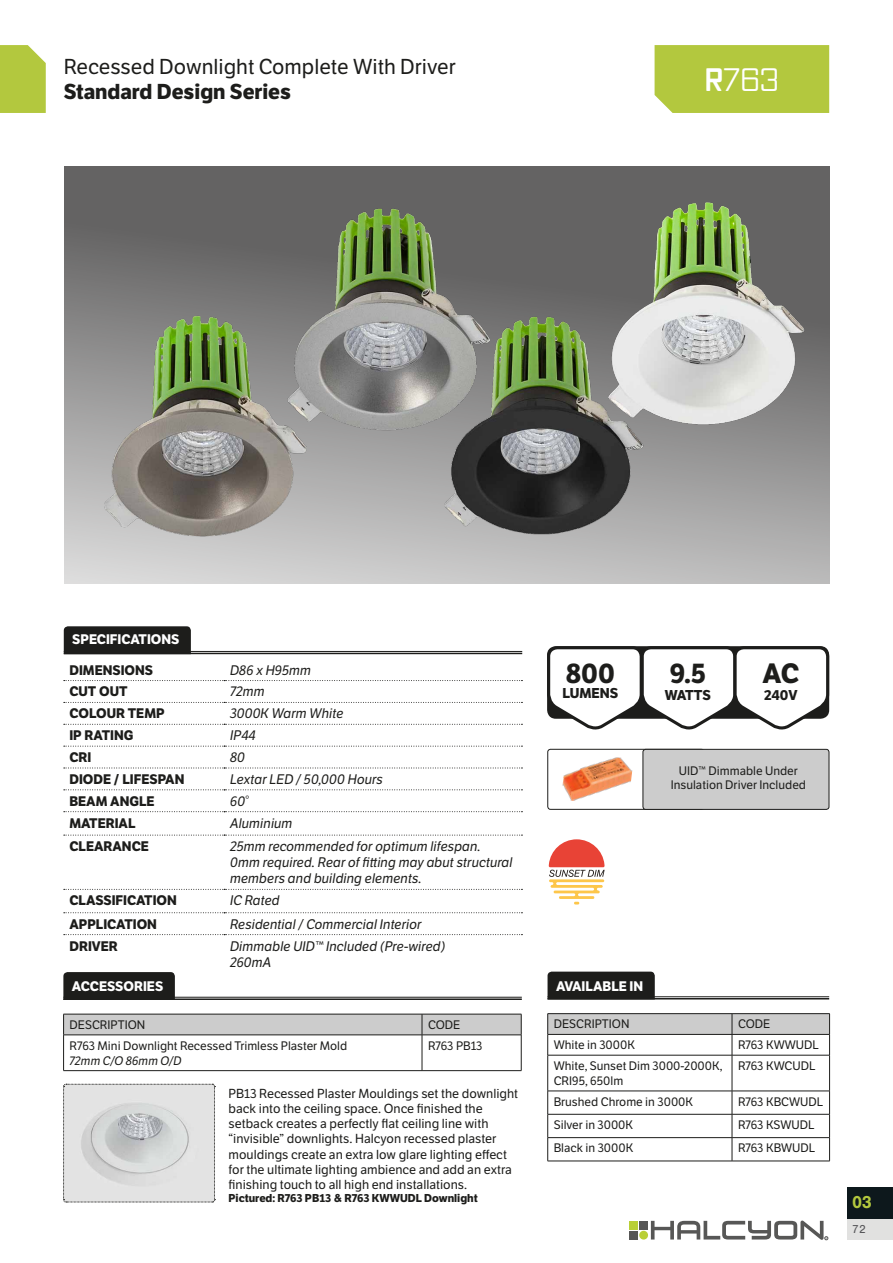
<style>
.page{position:relative;width:893px;height:1263px;background:#fff}
.page>*{position:absolute;margin:0;border:0;box-sizing:border-box;transform-origin:0 0}
.t1{font:31.5px "Vox Round";color:#fff}
.t2{font:700 27.15px "LFT Etica";color:#1d1d1b}
.t3{font:21px "LFT Etica";color:#1d1d1b}
.t4{font:700 21px "LFT Etica";color:#1d1d1b}
.t5{font:700 18px "Nimbus San";color:#b3c83e}
.t6{font:700 13.95px "LFT Etica";color:#1d1d1b}
.t7{font:italic 13.5px/16.2px "LFT Etica";color:#1d1d1b}
.t8{font:700 13.5px "LFT Etica";color:#1d1d1b}
.t9{font:700 13.5px "LFT Etica";color:#fff}
.t10{font:12.75px/15.3px "LFT Etica";color:#1d1d1b}
.t11{font:12px/15px "LFT Etica";color:#1d1d1b}
.t12{font:italic 12px "LFT Etica";color:#1d1d1b}
.t13{font:12px "Nimbus San";color:#57575a}
.t14{font:700 11.1px "LFT Etica";color:#1d1d1b}
.s1{font-weight:700}
</style>
<div class="page">
<div style="left:655px;top:45px;width:174px;height:68px;background:#b3c83e"></div>
<svg style="left:0;top:45px;width:46px;height:68px;background:#b7cb49"></svg>
<div style="left:629px;top:1231px;width:9px;height:8px;background:#575756"></div>
<div style="left:629px;top:1221px;width:9px;height:8px;background:#b9cf36"></div>
<div style="left:639px;top:1221px;width:9px;height:8px;background:#575756"></div>
<div style="left:639px;top:1231px;width:9px;height:8px;background:#b9cf36;border-radius:50%"></div>
<svg style="left:651px;top:1220px;width:177px;height:20px"></svg>
<div style="left:847px;top:1218px;width:46px;height:22px;background:#e1e1e0"></div>
<div style="left:847px;top:1187px;width:46px;height:31px;background:#0d181c"></div>
<svg style="left:64px;top:166px;width:765px;height:418px;background:#939393"></svg>
<hr style="left:547px;top:1013px;width:185px;height:1px;background:#1d1d1b">
<hr style="left:732px;top:1013px;width:98px;height:1px;background:#1d1d1b">
<svg style="left:547px;top:1014px;width:283px;height:41px"></svg>
<hr style="left:547px;top:1055px;width:185px;height:1px;background:#1d1d1b">
<hr style="left:547px;top:1055px;width:1px;height:36px;background:#1d1d1b">
<hr style="left:732px;top:1055px;width:98px;height:1px;background:#1d1d1b">
<hr style="left:732px;top:1055px;width:1px;height:36px;background:#1d1d1b">
<hr style="left:829px;top:1055px;width:1px;height:36px;background:#1d1d1b">
<hr style="left:547px;top:1091px;width:185px;height:1px;background:#1d1d1b">
<hr style="left:732px;top:1091px;width:98px;height:1px;background:#1d1d1b">
<hr style="left:547px;top:1114px;width:185px;height:1px;background:#1d1d1b">
<hr style="left:732px;top:1114px;width:98px;height:1px;background:#1d1d1b">
<hr style="left:547px;top:1137px;width:185px;height:1px;background:#1d1d1b">
<svg style="left:547px;top:1091px;width:1px;height:70px"></svg>
<hr style="left:732px;top:1137px;width:98px;height:1px;background:#1d1d1b">
<svg style="left:732px;top:1091px;width:1px;height:70px"></svg>
<svg style="left:829px;top:1091px;width:1px;height:70px"></svg>
<hr style="left:547px;top:1161px;width:185px;height:1px;background:#1d1d1b">
<hr style="left:732px;top:1161px;width:98px;height:1px;background:#1d1d1b">
<svg style="left:64px;top:680px;width:458px;height:1px"></svg>
<svg style="left:64px;top:702px;width:458px;height:1px"></svg>
<svg style="left:64px;top:724px;width:458px;height:1px"></svg>
<svg style="left:64px;top:746px;width:458px;height:1px"></svg>
<svg style="left:64px;top:768px;width:458px;height:1px"></svg>
<svg style="left:64px;top:789px;width:458px;height:1px"></svg>
<svg style="left:64px;top:811px;width:458px;height:1px"></svg>
<svg style="left:64px;top:835px;width:458px;height:1px"></svg>
<svg style="left:64px;top:889px;width:458px;height:1px"></svg>
<svg style="left:64px;top:912px;width:458px;height:1px"></svg>
<svg style="left:64px;top:934px;width:458px;height:1px"></svg>
<img style="left:272px;top:187px;width:225px;height:267px">
<img style="left:83px;top:289px;width:227px;height:268px">
<img style="left:589px;top:176px;width:241px;height:267px">
<svg style="left:547px;top:646px;width:283px;height:84px"></svg>
<img style="left:427px;top:292px;width:226px;height:258px">
<div style="left:547px;top:972px;width:108px;height:26px;background:#1d1d1b"></div>
<hr style="left:547px;top:996px;width:282px;height:1px;background:#1d1d1b">
<hr style="left:547px;top:998px;width:282px;height:1px;background:#1d1d1b">
<div style="left:64px;top:626px;width:127px;height:27px;background:#1d1d1b"></div>
<hr style="left:64px;top:651px;width:458px;height:1px;background:#1d1d1b">
<hr style="left:64px;top:653px;width:458px;height:1px;background:#1d1d1b">
<div style="left:63px;top:1014px;width:459px;height:21px;background:#ccc"></div>
<hr style="left:63px;top:1034px;width:359px;height:1px;background:#1d1d1b">
<hr style="left:63px;top:1035px;width:1px;height:35px;background:#1d1d1b">
<hr style="left:422px;top:1034px;width:99px;height:1px;background:#1d1d1b">
<hr style="left:422px;top:1035px;width:1px;height:35px;background:#1d1d1b">
<hr style="left:521px;top:1035px;width:1px;height:35px;background:#1d1d1b">
<hr style="left:63px;top:1070px;width:359px;height:1px;background:#1d1d1b">
<hr style="left:422px;top:1070px;width:99px;height:1px;background:#1d1d1b">
<svg style="left:63px;top:1084px;width:153px;height:119px;background:#d8d9d9"></svg>
<div style="left:63px;top:972px;width:112px;height:25px;background:#1d1d1b"></div>
<hr style="left:63px;top:997px;width:459px;height:1px;background:#1d1d1b">
<hr style="left:63px;top:998px;width:459px;height:2px;background:#1d1d1b">
<img style="left:562px;top:757px;width:71px;height:44px">
<div style="left:547px;top:749px;width:157px;height:60px;border:1px solid #1d1d1b;border-radius:3px"></div>
<div style="left:643px;top:749px;width:186px;height:60px;background:#ccc;border-radius:3px"></div>
<div style="left:643px;top:749px;width:186px;height:60px;border:1px solid #1d1d1b;border-radius:3px"></div>
<svg style="left:549px;top:839px;width:56px;height:65px"></svg>
<h3 class="t3" style="left:64px;top:54px;width:394px">Recessed Downlight Complete With Driver</h3>
<h3 class="t4" style="left:64px;top:79px;width:229px">Standard Design Series</h3>
<h1 class="t1" style="left:704px;top:60px;width:76px"><span class="s1">R</span>763</h1>
<p class="t9" style="left:72px;top:631px;width:109px">SPECIFICATIONS</p>
<p class="t8" style="left:69px;top:661px;width:85px">DIMENSIONS</p>
<p class="t7" style="left:230px;top:662px;width:82px">D86 x H95mm</p>
<p class="t8" style="left:69px;top:683px;width:60px">CUT OUT</p>
<p class="t7" style="left:230px;top:684px;width:36px">72mm</p>
<p class="t8" style="left:69px;top:705px;width:97px">COLOUR TEMP</p>
<p class="t7" style="left:230px;top:706px;width:115px">3000K Warm White</p>
<p class="t8" style="left:69px;top:727px;width:65px">IP RATING</p>
<p class="t7" style="left:230px;top:727px;width:27px">IP44</p>
<p class="t8" style="left:69px;top:749px;width:24px">CRI</p>
<p class="t7" style="left:230px;top:749px;width:17px">80</p>
<p class="t8" style="left:69px;top:771px;width:117px">DIODE / LIFESPAN</p>
<p class="t7" style="left:230px;top:771px;width:154px">Lextar LED / 50,000 Hours</p>
<p class="t8" style="left:69px;top:793px;width:87px">BEAM ANGLE</p>
<p class="t7" style="left:230px;top:793px;width:20px">60°</p>
<p class="t8" style="left:69px;top:814px;width:68px">MATERIAL</p>
<p class="t7" style="left:230px;top:815px;width:64px">Aluminium</p>
<p class="t8" style="left:69px;top:838px;width:81px">CLEARANCE</p>
<p class="t7" style="left:230px;top:838px;width:284px">25mm recommended for optimum lifespan.<br>0mm required. Rear of fitting may abut structural members and building elements.</p>
<p class="t8" style="left:69px;top:892px;width:109px">CLASSIFICATION</p>
<p class="t7" style="left:230px;top:893px;width:51px">IC Rated</p>
<p class="t8" style="left:69px;top:915px;width:89px">APPLICATION</p>
<p class="t7" style="left:230px;top:916px;width:193px">Residential / Commercial Interior</p>
<p class="t8" style="left:69px;top:937px;width:50px">DRIVER</p>
<p class="t7" style="left:230px;top:938px;width:217px">Dimmable UID™ Included (Pre-wired)<br>260mA</p>
<p class="t9" style="left:72px;top:978px;width:93px">ACCESSORIES</p>
<p class="t11" style="left:70px;top:1017px;width:77px">DESCRIPTION</p>
<p class="t11" style="left:428px;top:1017px;width:34px">CODE</p>
<p class="t11" style="left:70px;top:1038px;width:279px">R763 Mini Downlight Recessed Trimless Plaster Mold</p>
<p class="t12" style="left:70px;top:1053px;width:114px">72mm C/O 86mm O/D</p>
<p class="t11" style="left:428px;top:1038px;width:56px">R763 PB13</p>
<p class="t10" style="left:229px;top:1086px;width:291px">PB13 Recessed Plaster Mouldings set the downlight back into the ceiling space. Once finished the setback creates a perfectly flat ceiling line with “invisible” downlights. Halcyon recessed plaster mouldings create an extra low glare lighting effect for the ultimate lighting ambience and add an extra finishing touch to all high end installations.</p>
<p class="t14" style="left:229px;top:1192px;width:251px">Pictured: R763 PB13 &amp; R763 KWWUDL Downlight</p>
<h2 class="t2" style="left:566px;top:657px;width:51px">800</h2>
<p class="t6" style="left:562px;top:685px;width:57px">LUMENS</p>
<h2 class="t2" style="left:670px;top:657px;width:38px">9.5</h2>
<p class="t6" style="left:665px;top:686px;width:48px">WATTS</p>
<h2 class="t2" style="left:763px;top:657px;width:38px">AC</h2>
<p class="t6" style="left:764px;top:686px;width:35px">240V</p>
<p class="t11" style="left:671px;top:763px;width:137px;line-height:14.4px;text-align:center">UID™ Dimmable Under<br>Insulation Driver Included</p>
<p class="t9" style="left:556px;top:977px;width:89px">AVAILABLE IN</p>
<p class="t11" style="left:554px;top:1017px;width:77px">DESCRIPTION</p>
<p class="t11" style="left:738px;top:1017px;width:34px">CODE</p>
<p class="t11" style="left:554px;top:1038px;width:83px">White in 3000K</p>
<p class="t11" style="left:738px;top:1038px;width:82px">R763 KWWUDL</p>
<p class="t11" style="left:554px;top:1058px;width:170px">White, Sunset Dim 3000-2000K,<br>CRI95, 650lm</p>
<p class="t11" style="left:738px;top:1058px;width:79px">R763 KWCUDL</p>
<p class="t11" style="left:554px;top:1094px;width:141px">Brushed Chrome in 3000K</p>
<p class="t11" style="left:738px;top:1094px;width:87px">R763 KBCWUDL</p>
<p class="t11" style="left:554px;top:1117px;width:81px">Silver in 3000K</p>
<p class="t11" style="left:738px;top:1117px;width:78px">R763 KSWUDL</p>
<p class="t11" style="left:554px;top:1141px;width:81px">Black in 3000K</p>
<p class="t11" style="left:738px;top:1141px;width:79px">R763 KBWUDL</p>
<h3 class="t5" style="left:852px;top:1192px;width:21px">03</h3>
<p class="t13" style="left:852px;top:1222px;width:15px">72</p>
</div>
